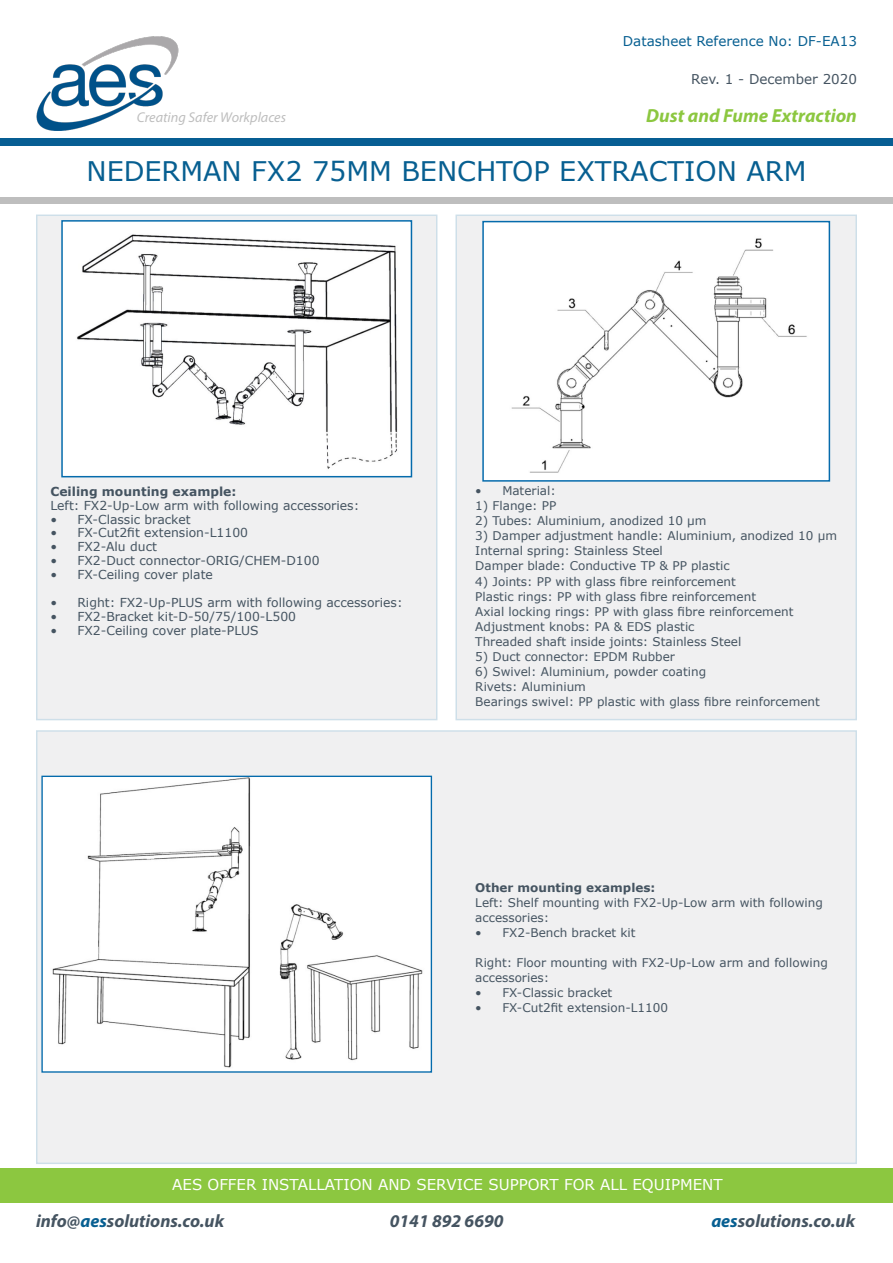
<style>
.page{position:relative;width:893px;height:1263px;background:#fff}
.page>*{position:absolute;margin:0;border:0;box-sizing:border-box;transform-origin:0 0}
.t1{font:27px "Verdana";color:#075f91}
.t2{font:italic 700 19.05px "Myriad Pro";color:#8cc740}
.t3{font:italic 700 18px "Myriad Pro";color:#455461}
.t4{font:15px "Verdana";color:#fff}
.t5{font:italic 14.25px "Myriad Pro";color:#bebebe}
.t6{font:13.5px "Verdana";color:#075f91}
.t7{font:13.5px "Verdana";color:#455461}
.t8{font:12.3px "Verdana";color:#455461}
.t9{font:700 12.3px "Verdana";color:#455461}
.t10{font:12px/15px "Verdana";color:#455461}
.t11{font:700 12px "Verdana";color:#455461}
.s1{color:#075f91}
</style>
<div class="page">
<div style="left:455px;top:215px;width:402px;height:505px;background:#f0f0f1"></div>
<div style="left:36px;top:215px;width:401px;height:505px;background:#f0f0f1"></div>
<div style="left:36px;top:730px;width:821px;height:434px;background:#f0f0f1"></div>
<img style="left:43px;top:778px;width:387px;height:293px">
<div style="left:41px;top:776px;width:391px;height:297px;border:1px solid #056bac"></div>
<img style="left:36px;top:36px;width:143px;height:94px">
<div style="left:0;top:138px;width:893px;height:8px;background:#075e93"></div>
<div style="left:0;top:198px;width:893px;height:6px;background:#bebebe"></div>
<div style="left:0;top:1169px;width:893px;height:34px;background:#8cc740"></div>
<div style="left:485px;top:224px;width:342px;height:255px;background:#fff"></div>
<div style="left:482px;top:221px;width:348px;height:261px;border:2px solid #056bac"></div>
<img style="left:64px;top:223px;width:345px;height:251px">
<div style="left:61px;top:220px;width:351px;height:257px;border:2px solid #056bac"></div>
<p class="t6" style="left:623px;top:32px;width:236px">Datasheet Reference No: DF-EA13</p>
<p class="t7" style="left:691px;top:70px;width:167px">Rev. 1 - December 2020</p>
<p class="t2" style="left:646px;top:103px;width:212px">Dust and Fume Extraction</p>
<p class="t1" style="left:86px;top:153px;width:721px">NEDERMAN FX2 75MM BENCHTOP EXTRACTION ARM</p>
<p class="t5" style="left:137px;top:108px;width:151px">Creating Safer Workplaces</p>
<p class="t9" style="left:50px;top:483px;width:188px">Ceiling mounting example:</p>
<p class="t8" style="left:50px;top:497px;width:310px">Left: FX2-Up-Low arm with following accessories:</p>
<p class="t8" style="left:50px;top:511px;width:142px">• FX-Classic bracket</p>
<p class="t8" style="left:50px;top:524px;width:199px">• FX-Cut2fit extension-L1100</p>
<p class="t8" style="left:50px;top:538px;width:108px">• FX2-Alu duct</p>
<p class="t8" style="left:50px;top:552px;width:271px">• FX2-Duct connector-ORIG/CHEM-D100</p>
<p class="t8" style="left:50px;top:566px;width:164px">• FX-Ceiling cover plate</p>
<p class="t8" style="left:50px;top:594px;width:354px">• Right: FX2-Up-PLUS arm with following accessories:</p>
<p class="t8" style="left:50px;top:608px;width:247px">• FX2-Bracket kit-D-50/75/100-L500</p>
<p class="t8" style="left:50px;top:622px;width:210px">• FX2-Ceiling cover plate-PLUS</p>
<p class="t10" style="left:475px;top:483px;width:82px">• Material:</p>
<p class="t10" style="left:475px;top:498px;width:83px">1) Flange: PP</p>
<p class="t10" style="left:475px;top:513px;width:233px">2) Tubes: Aluminium, anodized 10 μm</p>
<p class="t10" style="left:475px;top:528px;width:363px">3) Damper adjustment handle: Aluminium, anodized 10 μm</p>
<p class="t10" style="left:475px;top:543px;width:189px">Internal spring: Stainless Steel</p>
<p class="t10" style="left:475px;top:558px;width:256px">Damper blade: Conductive TP &amp; PP plastic</p>
<p class="t10" style="left:475px;top:573px;width:262px">4) Joints: PP with glass fibre reinforcement</p>
<p class="t10" style="left:475px;top:588px;width:282px">Plastic rings: PP with glass fibre reinforcement</p>
<p class="t10" style="left:475px;top:603px;width:320px">Axial locking rings: PP with glass fibre reinforcement</p>
<p class="t10" style="left:475px;top:618px;width:267px">Adjustment knobs: PA &amp; EDS plastic<br>Threaded shaft inside joints: Stainless Steel</p>
<p class="t10" style="left:475px;top:648px;width:201px">5) Duct connector: EPDM Rubber</p>
<p class="t10" style="left:475px;top:663px;width:232px">6) Swivel: Aluminium, powder coating<br>Rivets: Aluminium</p>
<p class="t10" style="left:475px;top:693px;width:346px">Bearings swivel: PP plastic with glass fibre reinforcement</p>
<p class="t11" style="left:475px;top:879px;width:181px">Other mounting examples:</p>
<p class="t10" style="left:475px;top:895px;width:349px">Left: Shelf mounting with FX2-Up-Low arm with following accessories:</p>
<p class="t10" style="left:475px;top:925px;width:162px">• FX2-Bench bracket kit</p>
<p class="t10" style="left:475px;top:955px;width:354px">Right: Floor mounting with FX2-Up-Low arm and following accessories:</p>
<p class="t10" style="left:475px;top:985px;width:138px">• FX-Classic bracket</p>
<p class="t10" style="left:475px;top:1000px;width:194px">• FX-Cut2fit extension-L1100</p>
<p class="t4" style="left:172px;top:1174px;width:552px">AES OFFER INSTALLATION AND SERVICE SUPPORT FOR ALL EQUIPMENT</p>
<p class="t3" style="left:36px;top:1209px;width:190px">info@<span class="s1">aes</span>solutions.co.uk</p>
<p class="t3" style="left:390px;top:1209px;width:115px">0141 892 6690</p>
<p class="t3" style="left:711px;top:1209px;width:145px"><span class="s1">aes</span>solutions.co.uk</p>
</div>
